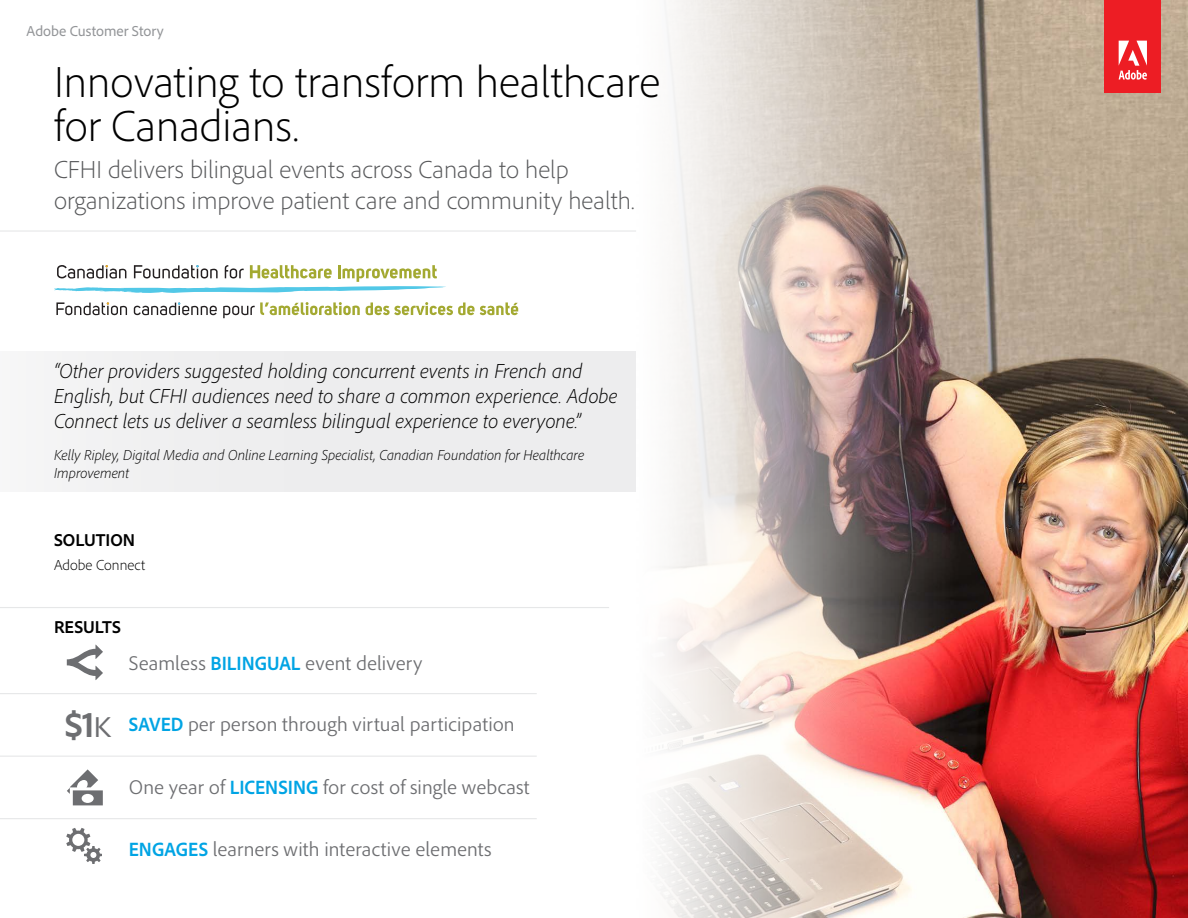
<style>
.page{position:relative;width:1188px;height:918px;background:#fff}
.page>*{position:absolute;margin:0;border:0;box-sizing:border-box;transform-origin:0 0}
.t1{font:300 45px/43.5px "Adobe Clean";color:#000}
.t2{font:700 37.5px "Adobe Clean";color:#6d6e71}
.t3{font:300 25.5px/30.6px "Adobe Clean";color:#58595b}
.t4{font:italic 300 21px/25.2px "Adobe Clean";color:#000}
.t5{font:300 20.25px "Adobe Clean";color:#6d6e71}
.t6{font:700 18px "Adobe Clean";color:#000}
.t7{font:italic 300 15px/18px "Adobe Clean";color:#000}
.t8{font:15px "Adobe Clean";color:#939598}
.t9{font:300 15px "Adobe Clean";color:#000}
.s1{font-weight:700;font-stretch:semi-condensed;color:#00a4e4}
.s2{font-weight:400;font-size:30px}
</style>
<div class="page">
<img style="left:659px;top:0;width:529px;height:918px">
<div style="left:1105px;top:0;width:56px;height:92px;background:#ed1d24"></div>
<svg style="left:1118px;top:41px;width:29px;height:39px"></svg>
<div style="left:0;top:352px;width:636px;height:140px;background:#ededee"></div>
<hr style="left:0;top:607px;width:609px;height:1px;background:#e6e7e8">
<hr style="left:0;top:693px;width:537px;height:1px;background:#e6e7e8">
<hr style="left:0;top:756px;width:537px;height:1px;background:#e6e7e8">
<hr style="left:0;top:818px;width:537px;height:1px;background:#e6e7e8">
<hr style="left:0;top:230px;width:636px;height:2px;background:#e6e7e8">
<svg style="left:223px;top:302px;width:137px;height:16px"></svg>
<svg style="left:366px;top:302px;width:152px;height:14px"></svg>
<svg style="left:56px;top:302px;width:71px;height:13px"></svg>
<svg style="left:134px;top:302px;width:83px;height:13px"></svg>
<svg style="left:54px;top:265px;width:392px;height:28px"></svg>
<svg style="left:66px;top:828px;width:36px;height:36px"></svg>
<svg style="left:67px;top:769px;width:36px;height:36px"></svg>
<svg style="left:67px;top:645px;width:36px;height:35px"></svg>
<p class="t8" style="left:27px;top:21px;width:139px">Adobe Customer Story</p>
<h1 class="t1" style="left:54px;top:59px;width:608px">Innovating to transform healthcare for Canadians.</h1>
<p class="t3" style="left:54px;top:154px;width:582px">CFHI delivers bilingual events across Canada to help organizations improve patient care and community health.</p>
<p class="t4" style="left:54px;top:358px;width:565px">“Other providers suggested holding concurrent events in French and<br>English, but CFHI audiences need to share a common experience. Adobe<br>Connect lets us deliver a seamless bilingual experience to everyone.”</p>
<p class="t7" style="left:54px;top:446px;width:532px">Kelly Ripley, Digital Media and Online Learning Specialist, Canadian Foundation for Healthcare<br>Improvement</p>
<p class="t6" style="left:54px;top:528px;width:83px">SOLUTION</p>
<p class="t9" style="left:54px;top:556px;width:93px">Adobe Connect</p>
<p class="t6" style="left:54px;top:615px;width:69px">RESULTS</p>
<p class="t5" style="left:129px;top:651px;width:295px">Seamless <span class="s1">BILINGUAL</span> event delivery</p>
<h2 class="t2" style="left:65px;top:700px;width:48px">$1<span class="s2">K</span></h2>
<p class="t5" style="left:129px;top:712px;width:387px"><span class="s1">SAVED</span> per person through virtual participation</p>
<p class="t5" style="left:129px;top:774px;width:402px">One year of <span class="s1">LICENSING</span> for cost of single webcast</p>
<p class="t5" style="left:129px;top:837px;width:364px"><span class="s1">ENGAGES</span> learners with interactive elements</p>
</div>
